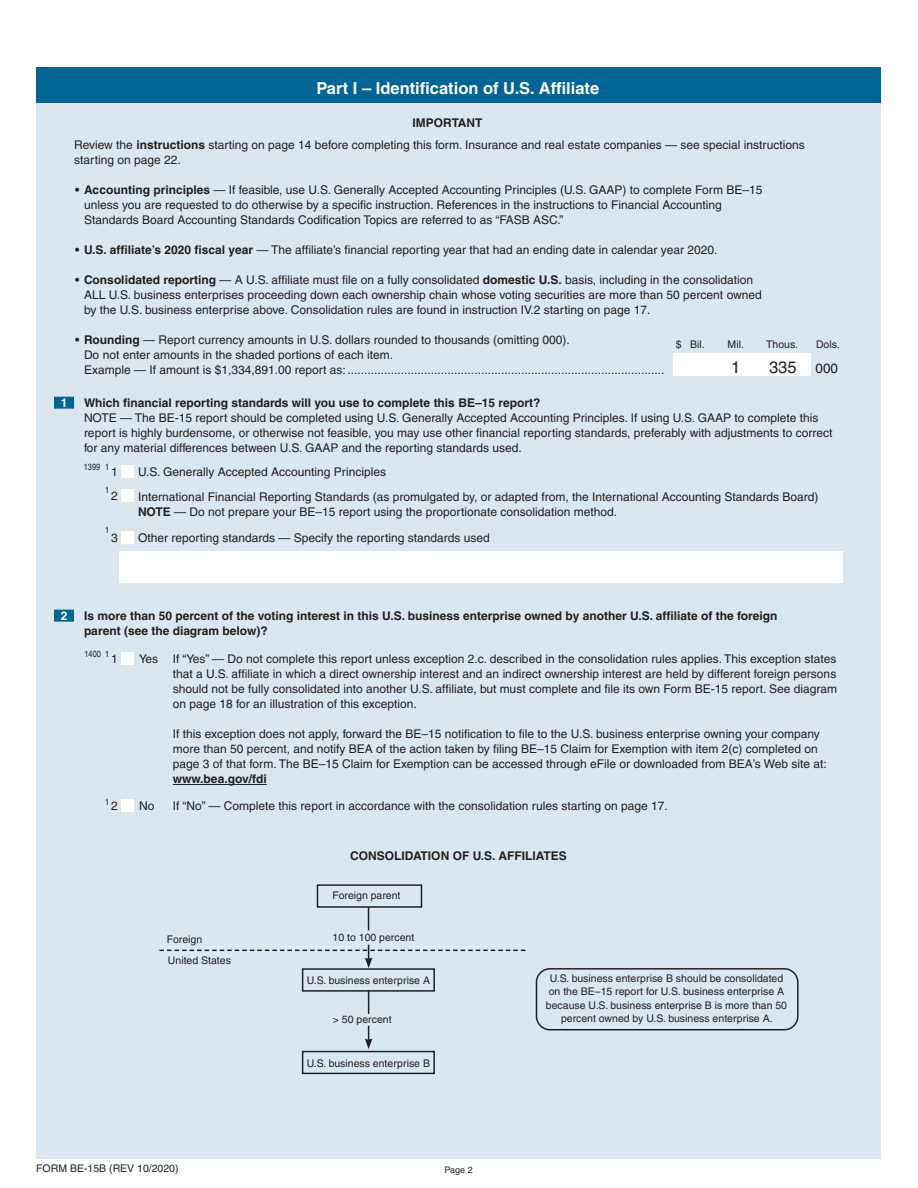
<style>
.page{position:relative;width:918px;height:1188px;background:#fff}
.page>*{position:absolute;margin:0;border:0;box-sizing:border-box;transform-origin:0 0}
.Form_Title{font:700 16.5px "Helvetica";color:#fff}
.Section{font:16.5px "Helvetica";color:#231f20}
.Section-2{font:12px/15px "Helvetica";color:#231f20}
.Section-3{font:700 12px/15px "Helvetica";color:#231f20}
.Section-4{font:700 12px "Helvetica";color:#fff}
.Section-5{font:10.5px/13.5px "Helvetica";color:#231f20;text-align:center}
.Section-6{font:condensed 9px "Helvetica";color:#231f20}
.Section-7{font:9px "Helvetica";color:#231f20}
.s1{font-weight:700}
.s2{font-size:13.5px}
</style>
<div class="page">
<div style="left:36px;top:68px;width:845px;height:1091px;background:#dae7f1"></div>
<div style="left:36px;top:67px;width:845px;height:36px;background:#006494"></div>
<div style="left:317px;top:884px;width:105px;height:24px;border:2px solid #231f20"></div>
<svg style="left:368px;top:907px;width:1px;height:23px"></svg>
<div style="left:302px;top:1051px;width:133px;height:23px;border:2px solid #231f20"></div>
<svg style="left:365px;top:1026px;width:7px;height:23px"></svg>
<div style="left:302px;top:968px;width:133px;height:24px;border:2px solid #231f20"></div>
<svg style="left:368px;top:990px;width:1px;height:24px"></svg>
<div style="left:536px;top:968px;width:263px;height:62px;border:2px solid #231f20;border-radius:14px"></div>
<svg style="left:159px;top:945px;width:366px;height:23px"></svg>
<div style="left:673px;top:353px;width:138px;height:23px;background:#fff"></div>
<div style="left:121px;top:465px;width:13px;height:12px;background:#fff"></div>
<div style="left:121px;top:490px;width:13px;height:12px;background:#fff"></div>
<div style="left:121px;top:531px;width:13px;height:13px;background:#fff"></div>
<div style="left:121px;top:652px;width:13px;height:12px;background:#fff"></div>
<div style="left:121px;top:800px;width:13px;height:12px;background:#fff"></div>
<div style="left:120px;top:551px;width:723px;height:32px;background:#fff"></div>
<div style="left:54px;top:397px;width:20px;height:12px;background:#006494"></div>
<div style="left:54px;top:610px;width:20px;height:12px;background:#006494"></div>
<hr style="left:173px;top:784px;width:94px;height:1px;background:#231f20">
<p class="Form_Title" style="left:316px;top:78px;width:284px">Part I – Identification of U.S. Affiliate</p>
<p class="Section-3" style="left:413px;top:115px;width:72px">IMPORTANT</p>
<p class="Section-2" style="left:74px;top:137px;width:732px">Review the <span class="s1">instructions</span> starting on page 14 before completing this form. Insurance and real estate companies — see special instructions starting on page 22.</p>
<p class="Section-2" style="left:84px;top:182px;width:680px;text-indent:-9px"><span class="s1">• Accounting principles</span> — If feasible, use U.S. Generally Accepted Accounting Principles (U.S. GAAP) to complete Form BE–15 unless you are requested to do otherwise by a specific instruction. References in the instructions to Financial Accounting<br>Standards Board Accounting Standards Codification Topics are referred to as “FASB ASC.”</p>
<p class="Section-2" style="left:75px;top:242px;width:644px"><span class="s1">• U.S. affiliate’s 2020 fiscal year</span> — The affiliate’s financial reporting year that had an ending date in calendar year 2020.</p>
<p class="Section-2" style="left:84px;top:272px;width:679px;text-indent:-9px"><span class="s1">• Consolidated reporting</span> — A U.S. affiliate must file on a fully consolidated <span class="s1">domestic U.S.</span> basis, including in the consolidation<br>ALL U.S. business enterprises proceeding down each ownership chain whose voting securities are more than 50 percent owned by the U.S. business enterprise above. Consolidation rules are found in instruction IV.2 starting on page 17.</p>
<p class="Section-2" style="left:84px;top:332px;width:582px;text-indent:-9px"><span class="s1">• Rounding</span> — Report currency amounts in U.S. dollars rounded to thousands (omitting 000).<br>Do not enter amounts in the shaded portions of each item.<br>Example — If amount is $1,334,891.00 report as:...............................................................................................</p>
<p class="Section-5" style="left:676px;top:337px;width:31px">$ Bil.</p>
<p class="Section-5" style="left:728px;top:337px;width:18px">Mil.</p>
<p class="Section-5" style="left:766px;top:337px;width:33px">Thous.</p>
<p class="Section-5" style="left:816px;top:337px;width:25px">Dols.</p>
<p class="Section" style="left:731px;top:358px;width:11px">1</p>
<p class="Section" style="left:769px;top:358px;width:71px">335 <span class="s2">000</span></p>
<p class="Section-4" style="left:61px;top:395px;width:8px">1</p>
<p class="Section-2" style="left:84px;top:395px;width:750px"><span class="s1">Which financial reporting standards will you use to complete this BE–15 report?<br></span>NOTE — The BE-15 report should be completed using U.S. Generally Accepted Accounting Principles. If using U.S. GAAP to complete this report is highly burdensome, or otherwise not feasible, you may use other financial reporting standards, preferably with adjustments to correct for any material differences between U.S. GAAP and the reporting standards used.</p>
<p class="Section-2" style="left:138px;top:464px;width:250px">U.S. Generally Accepted Accounting Principles</p>
<p class="Section-2" style="left:138px;top:490px;width:682px">International Financial Reporting Standards (as promulgated by, or adapted from, the International Accounting Standards Board)</p>
<p class="Section-2" style="left:138px;top:505px;width:481px"><span class="s1">NOTE</span> — Do not prepare your BE–15 report using the proportionate consolidation method.</p>
<p class="Section-2" style="left:138px;top:530px;width:353px">Other reporting standards — Specify the reporting standards used</p>
<p class="Section-6" style="left:84px;top:462px;width:18px">1399</p>
<p class="Section-6" style="left:105px;top:462px;width:6px">1</p>
<p class="Section-6" style="left:105px;top:484px;width:6px">1</p>
<p class="Section-6" style="left:105px;top:525px;width:6px">1</p>
<p class="Section-2" style="left:111px;top:464px;width:8px">1</p>
<p class="Section-2" style="left:111px;top:488px;width:8px">2</p>
<p class="Section-2" style="left:111px;top:530px;width:8px">3</p>
<p class="Section-4" style="left:61px;top:608px;width:8px">2</p>
<p class="Section-3" style="left:84px;top:608px;width:695px">Is more than 50 percent of the voting interest in this U.S. business enterprise owned by another U.S. affiliate of the foreign parent (see the diagram below)?</p>
<p class="Section-2" style="left:173px;top:652px;width:666px;text-align:justify;text-indent:-34px">Yes If “Yes” — Do not complete this report unless exception 2.c. described in the consolidation rules applies. This exception states that a U.S. affiliate in which a direct ownership interest and an indirect ownership interest are held by different foreign persons should not be fully consolidated into another U.S. affiliate, but must complete and file its own Form BE-15 report. See diagram on page 18 for an illustration of this exception.</p>
<p class="Section-2" style="left:173px;top:727px;width:655px">If this exception does not apply, forward the BE–15 notification to file to the U.S. business enterprise owning your company more than 50 percent, and notify BEA of the action taken by filing BE–15 Claim for Exemption with item 2(c) completed on page 3 of that form. The BE–15 Claim for Exemption can be accessed through eFile or downloaded from BEA’s Web site at: <span class="s1">www.bea.gov/fdi</span></p>
<p class="Section-2" style="left:139px;top:799px;width:17px">No</p>
<p class="Section-2" style="left:173px;top:799px;width:497px">If “No” — Complete this report in accordance with the consolidation rules starting on page 17.</p>
<p class="Section-6" style="left:84px;top:649px;width:18px">1400</p>
<p class="Section-6" style="left:105px;top:649px;width:6px">1</p>
<p class="Section-2" style="left:111px;top:651px;width:8px">1</p>
<p class="Section-6" style="left:105px;top:797px;width:6px">1</p>
<p class="Section-2" style="left:111px;top:798px;width:8px">2</p>
<p class="Section-3" style="left:350px;top:848px;width:218px">CONSOLIDATION OF U.S. AFFILIATES</p>
<p class="Section-5" style="left:167px;top:933px;width:37px">Foreign</p>
<p class="Section-5" style="left:168px;top:954px;width:65px">United States</p>
<p class="Section-5" style="left:333px;top:889px;width:69px">Foreign parent</p>
<p class="Section-5" style="left:333px;top:930px;width:83px">10 to 100 percent</p>
<p class="Section-5" style="left:307px;top:974px;width:125px">U.S. business enterprise A</p>
<p class="Section-5" style="left:546px;top:971px;width:243px">U.S. business enterprise B should be consolidated on the BE–15 report for U.S. business enterprise A because U.S. business enterprise B is more than 50 percent owned by U.S. business enterprise A.</p>
<p class="Section-5" style="left:333px;top:1012px;width:60px">&gt; 50 percent</p>
<p class="Section-5" style="left:307px;top:1057px;width:125px">U.S. business enterprise B</p>
<p class="Section-5" style="left:36px;top:1161px;width:144px">FORM BE-15B (REV 10/2020)</p>
<p class="Section-7" style="left:445px;top:1165px;width:30px">Page 2</p>
</div>
